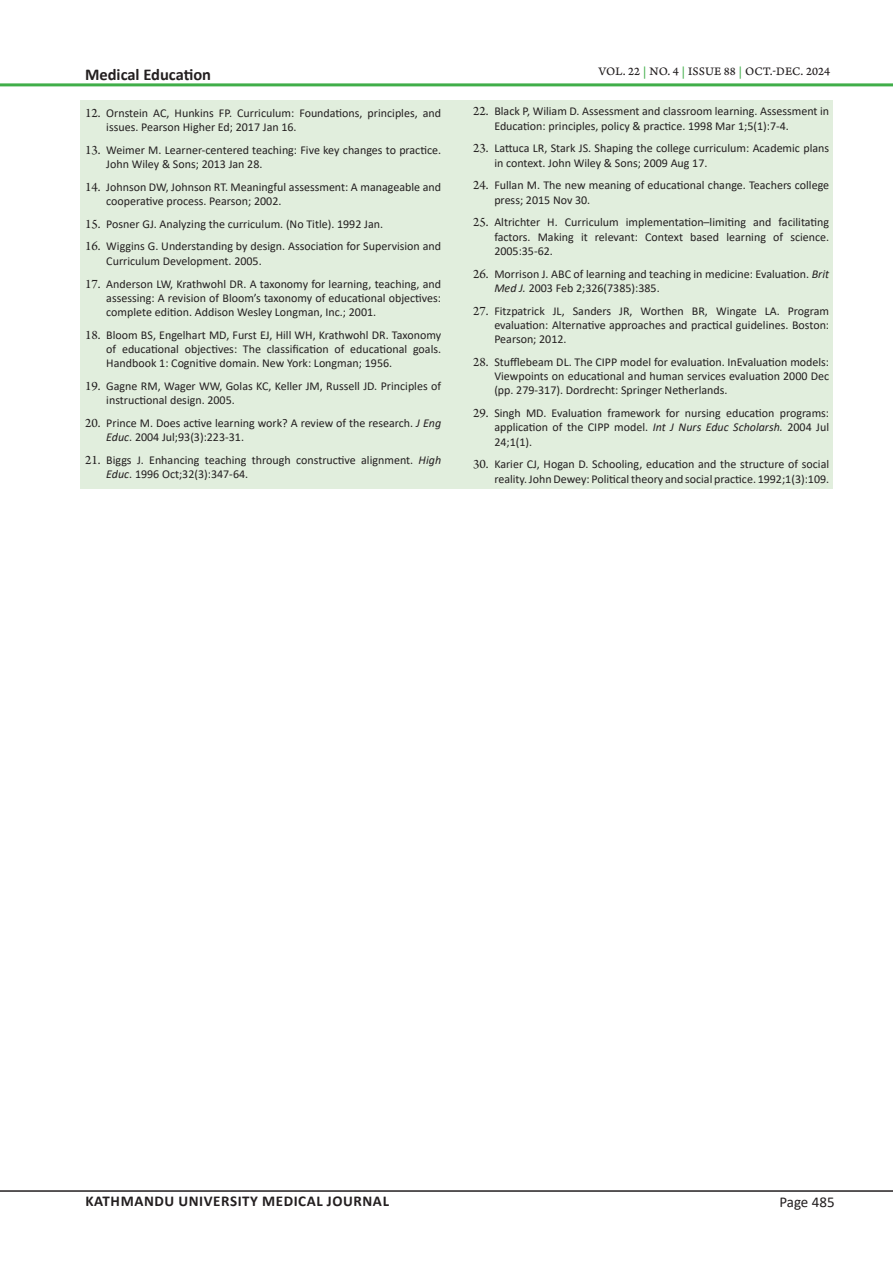
<style>
.page{position:relative;width:893px;height:1263px;background:#fff}
.page>*{position:absolute;margin:0;border:0;box-sizing:border-box;transform-origin:0 0}
.Abstract_Words{font:700 16.5px "Calibri";color:#231f20}
.t1{font:700 15px "Calibri";letter-spacing:.04em;color:#231f20}
.t2{font:15px "Calibri";color:#231f20}
.Refrence_Text{font:12px/14.2px "Calibri";color:#231f20}
.t3{font:12px "Arno Pro Caption";letter-spacing:.005em;color:#231f20}
.s1{font-family:"Arno Pro";font-size:13.5px}
.s2{font-style:italic}
.s3{color:#40ae49}
</style>
<div class="page">
<hr style="left:0;top:1190px;width:893px;height:2px;background:#231f20">
<hr style="left:0;top:83px;width:893px;height:3px;background:#40ae49">
<div style="left:80px;top:101px;width:752px;height:388px;background:#e1eedd"></div>
<p class="Abstract_Words" style="left:85px;top:63px;width:128px">Medical Education</p>
<p class="Refrence_Text" style="left:106px;top:105px;width:336px;text-indent:-21px"><span class="s1">12.</span> Ornstein AC, Hunkins FP. Curriculum: Foundations, principles, and issues. Pearson Higher Ed; 2017 Jan 16.</p>
<p class="Refrence_Text" style="left:106px;top:142px;width:336px;text-indent:-21px"><span class="s1">13.</span> Weimer M. Learner-centered teaching: Five key changes to practice.<br>John Wiley &amp; Sons; 2013 Jan 28.</p>
<p class="Refrence_Text" style="left:106px;top:179px;width:336px;text-indent:-21px"><span class="s1">14.</span> Johnson DW, Johnson RT. Meaningful assessment: A manageable and cooperative process. Pearson; 2002.</p>
<p class="Refrence_Text" style="left:85px;top:216px;width:300px"><span class="s1">15.</span> Posner GJ. Analyzing the curriculum. (No Title). 1992 Jan.</p>
<p class="Refrence_Text" style="left:106px;top:239px;width:336px;text-indent:-21px"><span class="s1">16.</span> Wiggins G. Understanding by design. Association for Supervision and<br>Curriculum Development. 2005.</p>
<p class="Refrence_Text" style="left:106px;top:276px;width:336px;text-align:justify;text-indent:-21px"><span class="s1">17.</span> Anderson LW, Krathwohl DR. A taxonomy for learning, teaching, and assessing: A revision of Bloom’s taxonomy of educational objectives: complete edition. Addison Wesley Longman, Inc.; 2001.</p>
<p class="Refrence_Text" style="left:106px;top:327px;width:336px;text-align:justify;text-indent:-21px"><span class="s1">18.</span> Bloom BS, Engelhart MD, Furst EJ, Hill WH, Krathwohl DR. Taxonomy of educational objectives: The classification of educational goals.<br>Handbook 1: Cognitive domain. New York: Longman; 1956.</p>
<p class="Refrence_Text" style="left:106px;top:379px;width:336px;text-indent:-21px"><span class="s1">19.</span> Gagne RM, Wager WW, Golas KC, Keller JM, Russell JD. Principles of instructional design. 2005.</p>
<p class="Refrence_Text" style="left:106px;top:416px;width:336px;text-indent:-21px"><span class="s1">20.</span> Prince M. Does active learning work? A review of the research. <span class="s2">J Eng<br>Educ</span>. 2004 Jul;93(3):223-31.</p>
<p class="Refrence_Text" style="left:106px;top:453px;width:336px;text-indent:-21px"><span class="s1">21.</span> Biggs J. Enhancing teaching through constructive alignment. <span class="s2">High<br>Educ</span>. 1996 Oct;32(3):347-64.</p>
<p class="t3" style="left:598px;top:64px;width:233px">VOL. 22 <span class="s3">|</span> NO. 4 <span class="s3">|</span> ISSUE 88 <span class="s3">|</span> OCT.-DEC. 2024</p>
<p class="Refrence_Text" style="left:494px;top:104px;width:336px;text-indent:-21px"><span class="s1">22.</span> Black P, Wiliam D. Assessment and classroom learning. Assessment in<br>Education: principles, policy &amp; practice. 1998 Mar 1;5(1):7-4.</p>
<p class="Refrence_Text" style="left:494px;top:141px;width:336px;text-indent:-21px"><span class="s1">23.</span> Lattuca LR, Stark JS. Shaping the college curriculum: Academic plans in context. John Wiley &amp; Sons; 2009 Aug 17.</p>
<p class="Refrence_Text" style="left:494px;top:178px;width:336px;text-indent:-21px"><span class="s1">24.</span> Fullan M. The new meaning of educational change. Teachers college press; 2015 Nov 30.</p>
<p class="Refrence_Text" style="left:494px;top:215px;width:336px;text-align:justify;text-indent:-21px"><span class="s1">25.</span> Altrichter H. Curriculum implementation–limiting and facilitating factors. Making it relevant: Context based learning of science.<br>2005:35-62.</p>
<p class="Refrence_Text" style="left:494px;top:266px;width:336px;text-indent:-21px"><span class="s1">26.</span> Morrison J. ABC of learning and teaching in medicine: Evaluation. <span class="s2">Brit<br>Med J.</span> 2003 Feb 2;326(7385):385.</p>
<p class="Refrence_Text" style="left:494px;top:303px;width:336px;text-align:justify;text-indent:-21px"><span class="s1">27.</span> Fitzpatrick JL, Sanders JR, Worthen BR, Wingate LA. Program evaluation: Alternative approaches and practical guidelines. Boston:<br>Pearson; 2012.</p>
<p class="Refrence_Text" style="left:494px;top:354px;width:336px;text-align:justify;text-indent:-21px"><span class="s1">28.</span> Stufflebeam DL. The CIPP model for evaluation. InEvaluation models:<br>Viewpoints on educational and human services evaluation 2000 Dec (pp. 279-317). Dordrecht: Springer Netherlands.</p>
<p class="Refrence_Text" style="left:494px;top:406px;width:336px;text-align:justify;text-indent:-21px"><span class="s1">29.</span> Singh MD. Evaluation framework for nursing education programs: application of the CIPP model. <span class="s2">Int J Nurs Educ Scholarsh.</span> 2004 Jul 24;1(1).</p>
<p class="Refrence_Text" style="left:473px;top:457px;width:358px;text-align:right"><span class="s1">30.</span> Karier CJ, Hogan D. Schooling, education and the structure of social reality. John Dewey: Political theory and social practice. 1992;1(3):109.</p>
<p class="t1" style="left:85px;top:1190px;width:305px">KATHMANDU UNIVERSITY MEDICAL JOURNAL</p>
<p class="t2" style="left:779px;top:1192px;width:57px">Page 485</p>
</div>
